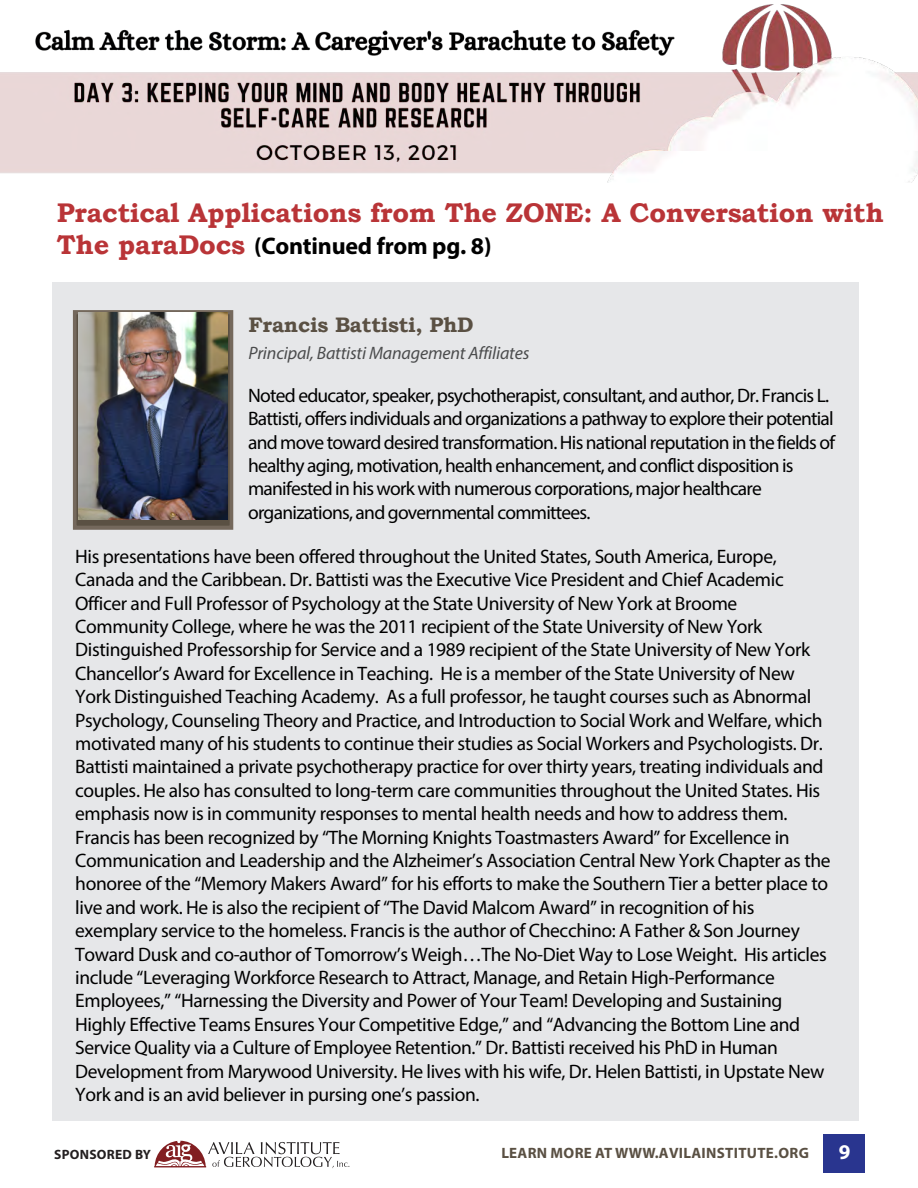
<style>
.page{position:relative;width:918px;height:1188px;background:#fff}
.page>*{position:absolute;margin:0;border:0;box-sizing:border-box;transform-origin:0 0}
.t1{font:700 27px "Bookman Old Style";letter-spacing:-.01em;color:#b93437}
.t2{font:700 24px "Myriad Pro";letter-spacing:-.01em;color:#000}
.t3{font:700 21px "Bookman Old Style";letter-spacing:-.01em;color:#5a5043}
.t4{font:700 21px "Myriad Pro";color:#fff}
.t5{font:19.5px/23.4px "Myriad Pro";letter-spacing:-.02em;color:#000}
.t6{font:19.5px/23.4px "Myriad Pro";letter-spacing:-.04em;color:#000}
.t7{font:italic 18px "Myriad Pro";letter-spacing:-.01em;color:#4b4c4d}
.t8{font:700 15px "Myriad Pro";letter-spacing:.02em;color:#5a5043}
.t9{font:700 13.5px "Myriad Pro";letter-spacing:.02em;color:#231f20}
.s1{font-family:"Bookman Old Style";font-size:27px;color:#b93437}
</style>
<div class="page">
<img style="left:0;top:4px;width:918px;height:179px">
<svg style="left:154px;top:1141px;width:195px;height:27px"></svg>
<div style="left:824px;top:1134px;width:42px;height:39px;background:#29358f"></div>
<div style="left:53px;top:282px;width:806px;height:839px;background:#e6e7e9"></div>
<svg style="left:73px;top:310px;width:160px;height:220px;background:#6c6257"></svg>
<img style="left:79px;top:312px;width:148px;height:207px">
<h1 class="t1" style="left:57px;top:193px;width:828px">Practical Applications from The ZONE: A Conversation with</h1>
<p class="t2" style="left:57px;top:231px;width:436px"><span class="s1">The paraDocs</span> (Continued from pg. 8)</p>
<p class="t3" style="left:248px;top:309px;width:227px">Francis Battisti, PhD</p>
<p class="t7" style="left:248px;top:342px;width:282px">Principal, Battisti Management Affiliates</p>
<p class="t6" style="left:248px;top:383px;width:589px">Noted educator, speaker, psychotherapist, consultant, and author, Dr. Francis L.<br>Battisti, offers individuals and organizations a pathway to explore their potential and move toward desired transformation. His national reputation in the fields of healthy aging, motivation, health enhancement, and conflict disposition is manifested in his work with numerous corporations, major healthcare organizations, and governmental committees.</p>
<p class="t5" style="left:75px;top:544px;width:757px">His presentations have been offered throughout the United States, South America, Europe, Canada and the Caribbean. Dr. Battisti was the Executive Vice President and Chief Academic Officer and Full Professor of Psychology at the State University of New York at Broome Community College, where he was the 2011 recipient of the State University of New York Distinguished Professorship for Service and a 1989 recipient of the State University of New York Chancellor’s Award for Excellence in Teaching. He is a member of the State University of New York Distinguished Teaching Academy. As a full professor, he taught courses such as Abnormal Psychology, Counseling Theory and Practice, and Introduction to Social Work and Welfare, which motivated many of his students to continue their studies as Social Workers and Psychologists. Dr.<br>Battisti maintained a private psychotherapy practice for over thirty years, treating individuals and couples. He also has consulted to long-term care communities throughout the United States. His emphasis now is in community responses to mental health needs and how to address them.<br>Francis has been recognized by “The Morning Knights Toastmasters Award” for Excellence in Communication and Leadership and the Alzheimer’s Association Central New York Chapter as the honoree of the “Memory Makers Award” for his efforts to make the Southern Tier a better place to live and work. He is also the recipient of “The David Malcom Award” in recognition of his exemplary service to the homeless. Francis is the author of Checchino: A Father &amp; Son Journey Toward Dusk and co-author of Tomorrow’s Weigh…The No-Diet Way to Lose Weight. His articles include “Leveraging Workforce Research to Attract, Manage, and Retain High-Performance Employees,” “Harnessing the Diversity and Power of Your Team! Developing and Sustaining Highly Effective Teams Ensures Your Competitive Edge,” and “Advancing the Bottom Line and Service Quality via a Culture of Employee Retention.” Dr. Battisti received his PhD in Human Development from Marywood University. He lives with his wife, Dr. Helen Battisti, in Upstate New York and is an avid believer in pursing one’s passion.</p>
<p class="t9" style="left:54px;top:1145px;width:98px">SPONSORED BY</p>
<p class="t8" style="left:501px;top:1143px;width:309px">LEARN MORE AT WWW.AVILAINSTITUTE.ORG</p>
<p class="t4" style="left:839px;top:1139px;width:13px">9</p>
</div>
